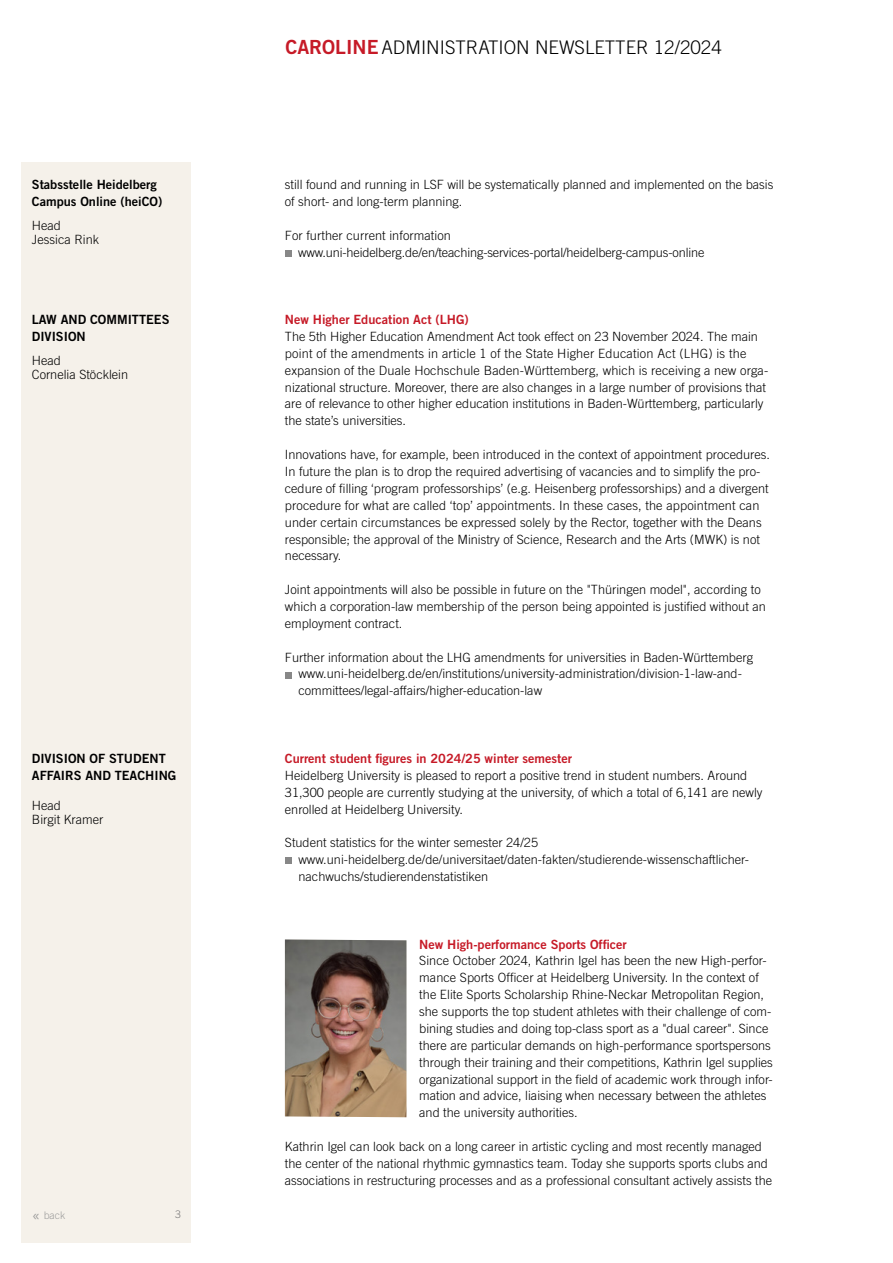
<style>
.page{position:relative;width:893px;height:1263px;background:#fff}
.page>*{position:absolute;margin:0;border:0;box-sizing:border-box;transform-origin:0 0}
.t1{font:300 18.75px "Trade Gothic LT Std";color:#000}
.t2{font:300 12.75px/17px "Trade Gothic LT Std";color:#000}
.t3{font:12.75px "Trade Gothic LT Std Bd 2";color:#c61a27}
.t4{font:12.75px/17px "Trade Gothic LT Std Bd 2";color:#000}
.t5{font:300 10.5px "Trade Gothic LT Pro";color:#9d9d9c}
.t6{font:300 10.5px "Trade Gothic LT Std";color:#7c7b7b}
.s1{font-family:"Trade Gothic LT Std Bd 2";font-weight:400;font-size:19.5px;color:#c61a27}
.s2{font-size:17.25px}
</style>
<div class="page">
<div style="left:21px;top:162px;width:170px;height:1080px;background:#f5f1ea"></div>
<div style="left:285px;top:250px;width:7px;height:6px;background:#878787"></div>
<div style="left:285px;top:672px;width:7px;height:6px;background:#878787"></div>
<div style="left:285px;top:857px;width:7px;height:7px;background:#878787"></div>
<img style="left:285px;top:939px;width:121px;height:178px">
<h1 class="t1" style="left:285px;top:36px;width:438px"><span class="s1">CAROLINE</span> ADMINISTRATION NEWSLETTER 12/2024</h1>
<p class="t4" style="left:32px;top:176px;width:132px">Stabsstelle Heidelberg<br>Campus Online (heiCO)</p>
<p class="t2" style="left:32px;top:219px;width:69px;line-height:13.5px">Head<br>Jessica Rink</p>
<p class="t2" style="left:285px;top:176px;width:490px">still found and running in LSF will be systematically planned and implemented on the basis of short- and long-term planning.</p>
<p class="t2" style="left:298px;top:227px;width:408px;text-indent:-13px">For further current information www.uni-heidelberg.de/en/teaching-services-portal/heidelberg-campus-online</p>
<p class="t4" style="left:32px;top:311px;width:139px">LAW AND COMMITTEES<br>DIVISION</p>
<p class="t2" style="left:32px;top:354px;width:98px;line-height:13.5px">Head<br>Cornelia Stöcklein</p>
<p class="t3" style="left:285px;top:312px;width:185px">New Higher Education Act (LHG)</p>
<p class="t2" style="left:285px;top:328px;width:484px">The 5th Higher Education Amendment Act took effect on 23 November 2024. The main point of the amendments in article 1 of the State Higher Education Act (LHG) is the expansion of the Duale Hochschule Baden-Württemberg, which is receiving a new orga&shy;nizational structure. Moreover, there are also changes in a large number of provisions that are of relevance to other higher education institutions in Baden-Württemberg, particularly the state’s universities.</p>
<p class="t2" style="left:285px;top:446px;width:487px">Innovations have, for example, been introduced in the context of appointment procedures.<br>In future the plan is to drop the required advertising of vacancies and to simplify the pro&shy;cedure of filling ‘program professorships’ (e.g. Heisenberg professorships) and a divergent procedure for what are called ‘top’ appointments. In these cases, the appointment can under certain circumstances be expressed solely by the Rector, together with the Deans responsible; the approval of the Ministry of Science, Research and the Arts (MWK) is not necessary.</p>
<p class="t2" style="left:285px;top:581px;width:482px">Joint appointments will also be possible in future on the "Thüringen model", according to which a corporation-law membership of the person being appointed is justified without an employment contract.</p>
<p class="t2" style="left:298px;top:648px;width:456px;text-indent:-14px">Further information about the LHG amendments for universities in Baden-Württemberg www.uni-heidelberg.de/en/institutions/university-administration/division-1-law-and&shy;committees/legal-affairs/higher-education-law</p>
<p class="t4" style="left:32px;top:750px;width:146px">DIVISION OF STUDENT<br>AFFAIRS AND TEACHING</p>
<p class="t2" style="left:32px;top:799px;width:73px;line-height:13.5px">Head<br>Birgit Kramer</p>
<p class="t3" style="left:285px;top:750px;width:289px">Current student figures in 2024/25 winter semester</p>
<p class="t2" style="left:285px;top:766px;width:479px">Heidelberg University is pleased to report a positive trend in student numbers. Around<br>31,300 people are currently studying at the university, of which a total of 6,141 are newly enrolled at Heidelberg University.</p>
<p class="t2" style="left:298px;top:834px;width:452px;text-indent:-14px">Student statistics for the winter semester 24/25 www.uni-heidelberg.de/de/universitaet/daten-fakten/studierende-wissenschaftlicher&shy;nachwuchs/studierendenstatistiken</p>
<p class="t3" style="left:419px;top:936px;width:209px">New High-performance Sports Officer</p>
<p class="t2" style="left:419px;top:952px;width:355px">Since October 2024, Kathrin Igel has been the new High-perfor&shy;mance Sports Officer at Heidelberg University. In the context of the Elite Sports Scholarship Rhine-Neckar Metropolitan Region, she supports the top student athletes with their challenge of com&shy;bining studies and doing top-class sport as a "dual career". Since there are particular demands on high-performance sportspersons through their training and their competitions, Kathrin Igel supplies organizational support in the field of academic work through infor&shy;mation and advice, liaising when necessary between the athletes and the university authorities.</p>
<p class="t2" style="left:285px;top:1138px;width:489px">Kathrin Igel can look back on a long career in artistic cycling and most recently managed the center of the national rhythmic gymnastics team. Today she supports sports clubs and associations in restructuring processes and as a professional consultant actively assists the</p>
<p class="t5" style="left:32px;top:1209px;width:35px"><span class="s2">«</span> back</p>
<p class="t6" style="left:175px;top:1208px;width:7px">3</p>
</div>
